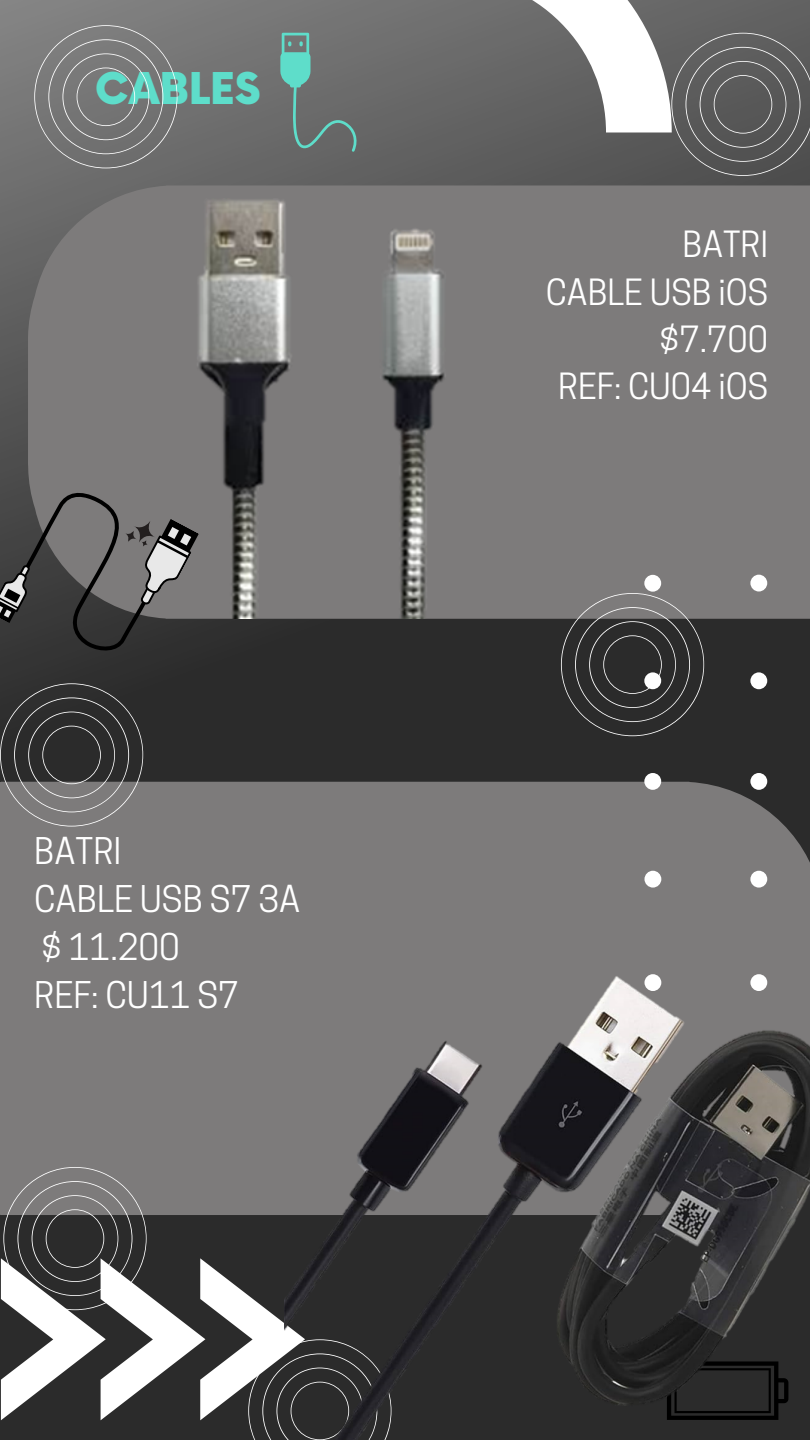
<style>
.page{position:relative;width:810px;height:1440px;background:#fff}
.page>*{position:absolute;margin:0;border:0;box-sizing:border-box;transform-origin:0 0}
.t1{font:900 42.6px "Now";color:#5eddca}
.t2{font:34.6px "Cooper Hewitt";color:#fff}
.t3{font:34px "Cooper Hewitt";color:#fff}
</style>
<div class="page">
<img style="left:0;top:0;width:810px;height:782px">
<div style="left:0;top:782px;width:644px;height:433px;background:#7d7b7b"></div>
<div style="left:28px;top:185px;width:782px;height:408px;background:#7d7b7b"></div>
<svg style="left:1px;top:1258px;width:283px;height:162px;fill:#2b2b2b"></svg>
<svg style="left:644px;top:575px;width:166px;height:400px;background:#605f5f"></svg>
<svg style="left:561px;top:593px;width:143px;height:143px;background:#454545"></svg>
<svg style="left:0;top:683px;width:143px;height:144px;background:#4e4e4e"></svg>
<svg style="left:450px;top:0;width:360px;height:176px"></svg>
<svg style="left:3px;top:1167px;width:144px;height:143px;background:#6e6e6e"></svg>
<svg style="left:248px;top:1339px;width:36px;height:101px"></svg>
<svg style="left:0;top:464px;width:201px;height:197px;background:#494949"></svg>
<img style="left:95px;top:146px;width:472px;height:473px">
<img style="left:284px;top:975px;width:526px;height:465px">
<svg style="left:280px;top:33px;width:79px;height:119px;background:#697e7b"></svg>
<svg style="left:34px;top:25px;width:144px;height:143px;background:#7d7d7d"></svg>
<p class="t1" style="left:95px;top:66px;width:167px">CABLES</p>
<p class="t2" style="left:34px;top:838px;width:89px">BATRI</p>
<p class="t2" style="left:34px;top:886px;width:268px">CABLE USB S7 3A</p>
<p class="t2" style="left:41px;top:934px;width:140px">$ 11.200</p>
<p class="t2" style="left:34px;top:982px;width:206px">REF: CU11 S7</p>
<p class="t3" style="left:682px;top:232px;width:87px">BATRI</p>
<p class="t3" style="left:546px;top:279px;width:224px">CABLE USB iOS</p>
<p class="t3" style="left:659px;top:326px;width:111px">$7.700</p>
<p class="t3" style="left:558px;top:374px;width:211px">REF: CU04 iOS</p>
</div>
